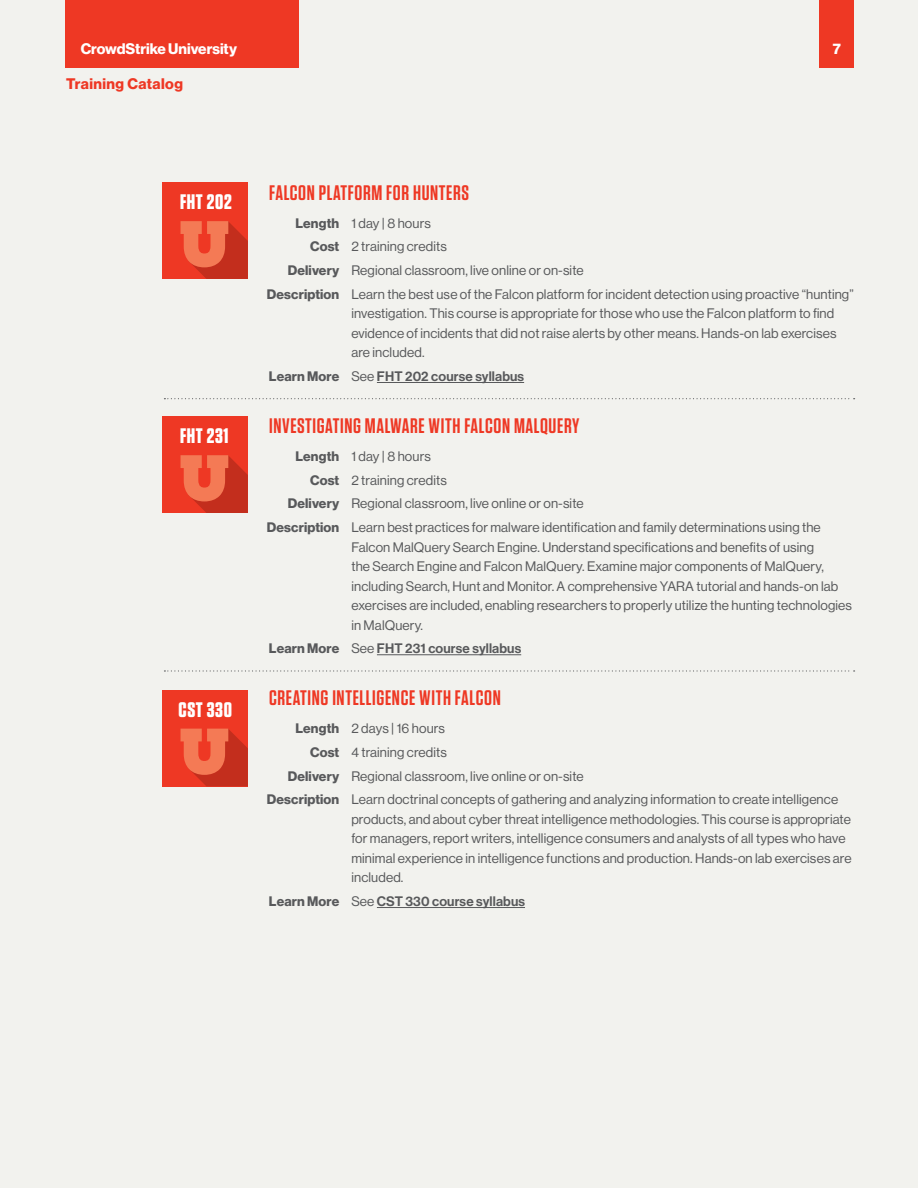
<style>
.page{position:relative;width:918px;height:1188px;background:#f2f2ee}
.page>*{position:absolute;margin:0;border:0;box-sizing:border-box;transform-origin:0 0}
.t1{font:600 21px "Tungsten";letter-spacing:.03em;color:#ee3824}
.t2{font:700 21px "Tungsten";letter-spacing:.03em;color:#fff}
.t3{font:700 15px "Haas Grot Disp 75";color:#fff}
.t4{font:700 15px "Haas Grot Disp 75";letter-spacing:.03em;color:#ee3824}
.t5{font:13.5px/19.5px "Haas Grot Disp 55 Roman";letter-spacing:.01em;color:#58595b}
.t6{font:500 13.5px "Haas Grot Disp 65";letter-spacing:.01em;color:#58595b}
.s1{font-family:"Haas Grot Disp 75";font-weight:700}
.s2{font-family:"Haas Grot Disp 55 Roman";font-weight:400}
</style>
<div class="page">
<div style="left:65px;top:0;width:234px;height:68px;background:#ee3824"></div>
<div style="left:819px;top:0;width:35px;height:68px;background:#ee3824"></div>
<svg style="left:164px;top:398px;width:691px;height:1px"></svg>
<hr style="left:377px;top:382px;width:147px;height:1px;background:#58595b">
<svg style="left:164px;top:670px;width:691px;height:2px"></svg>
<hr style="left:377px;top:654px;width:144px;height:1px;background:#58595b">
<hr style="left:377px;top:907px;width:148px;height:1px;background:#58595b">
<div style="left:163px;top:183px;width:85px;height:96px;background:#ee3824"></div>
<svg style="left:181px;top:221px;width:67px;height:58px"></svg>
<div style="left:163px;top:417px;width:85px;height:96px;background:#ee3824"></div>
<svg style="left:181px;top:455px;width:67px;height:58px"></svg>
<div style="left:163px;top:690px;width:85px;height:96px;background:#ee3824"></div>
<svg style="left:181px;top:729px;width:67px;height:57px"></svg>
<p class="t3" style="left:81px;top:39px;width:158px">CrowdStrike University</p>
<p class="t4" style="left:66px;top:75px;width:119px">Training Catalog</p>
<p class="t3" style="left:833px;top:39px;width:10px">7</p>
<h1 class="t2" style="left:180px;top:191px;width:53px">FHT 202</h1>
<h1 class="t2" style="left:180px;top:425px;width:50px">FHT 231</h1>
<h1 class="t2" style="left:178px;top:698px;width:55px">CST 330</h1>
<h1 class="t1" style="left:269px;top:181px;width:201px">FALCON PLATFORM FOR HUNTERS</h1>
<p class="t5" style="left:296px;top:213px;width:137px"><span class="s1">Length</span> 1 day | 8 hours</p>
<p class="t5" style="left:310px;top:237px;width:138px"><span class="s1">Cost</span> 2 training credits</p>
<p class="t5" style="left:288px;top:261px;width:297px"><span class="s1">Delivery</span> Regional classroom, live online or on-site</p>
<p class="t5" style="left:267px;top:284px;width:588px"><span class="s1">Description</span> Learn the best use of the Falcon platform for incident detection using proactive “hunting”</p>
<p class="t5" style="left:351px;top:304px;width:487px">investigation. This course is appropriate for those who use the Falcon platform to find evidence of incidents that did not raise alerts by other means. Hands-on lab exercises are included.</p>
<p class="t6" style="left:269px;top:369px;width:257px"><span class="s1">Learn More</span> <span class="s2">See</span> FHT 202 course syllabus</p>
<h1 class="t1" style="left:269px;top:415px;width:312px">INVESTIGATING MALWARE WITH FALCON MALQUERY</h1>
<p class="t5" style="left:296px;top:447px;width:137px"><span class="s1">Length</span> 1 day | 8 hours</p>
<p class="t5" style="left:310px;top:470px;width:138px"><span class="s1">Cost</span> 2 training credits</p>
<p class="t5" style="left:288px;top:494px;width:297px"><span class="s1">Delivery</span> Regional classroom, live online or on-site</p>
<p class="t5" style="left:267px;top:518px;width:555px"><span class="s1">Description</span> Learn best practices for malware identification and family determinations using the</p>
<p class="t5" style="left:351px;top:537px;width:502px">Falcon MalQuery Search Engine. Understand specifications and benefits of using<br>the Search Engine and Falcon MalQuery. Examine major components of MalQuery, including Search, Hunt and Monitor. A comprehensive YARA tutorial and hands-on lab exercises are included, enabling researchers to properly utilize the hunting technologies in MalQuery.</p>
<p class="t6" style="left:269px;top:641px;width:254px"><span class="s1">Learn More</span> <span class="s2">See</span> FHT 231 course syllabus</p>
<h1 class="t1" style="left:269px;top:687px;width:233px">CREATING INTELLIGENCE WITH FALCON</h1>
<p class="t5" style="left:296px;top:719px;width:151px"><span class="s1">Length</span> 2 days | 16 hours</p>
<p class="t5" style="left:310px;top:743px;width:138px"><span class="s1">Cost</span> 4 training credits</p>
<p class="t5" style="left:288px;top:766px;width:297px"><span class="s1">Delivery</span> Regional classroom, live online or on-site</p>
<p class="t5" style="left:267px;top:790px;width:573px"><span class="s1">Description</span> Learn doctrinal concepts of gathering and analyzing information to create intelligence</p>
<p class="t5" style="left:351px;top:810px;width:502px">products, and about cyber threat intelligence methodologies. This course is appropriate for managers, report writers, intelligence consumers and analysts of all types who have minimal experience in intelligence functions and production. Hands-on lab exercises are included.</p>
<p class="t6" style="left:269px;top:894px;width:258px"><span class="s1">Learn More</span> <span class="s2">See</span> CST 330 course syllabus</p>
</div>
